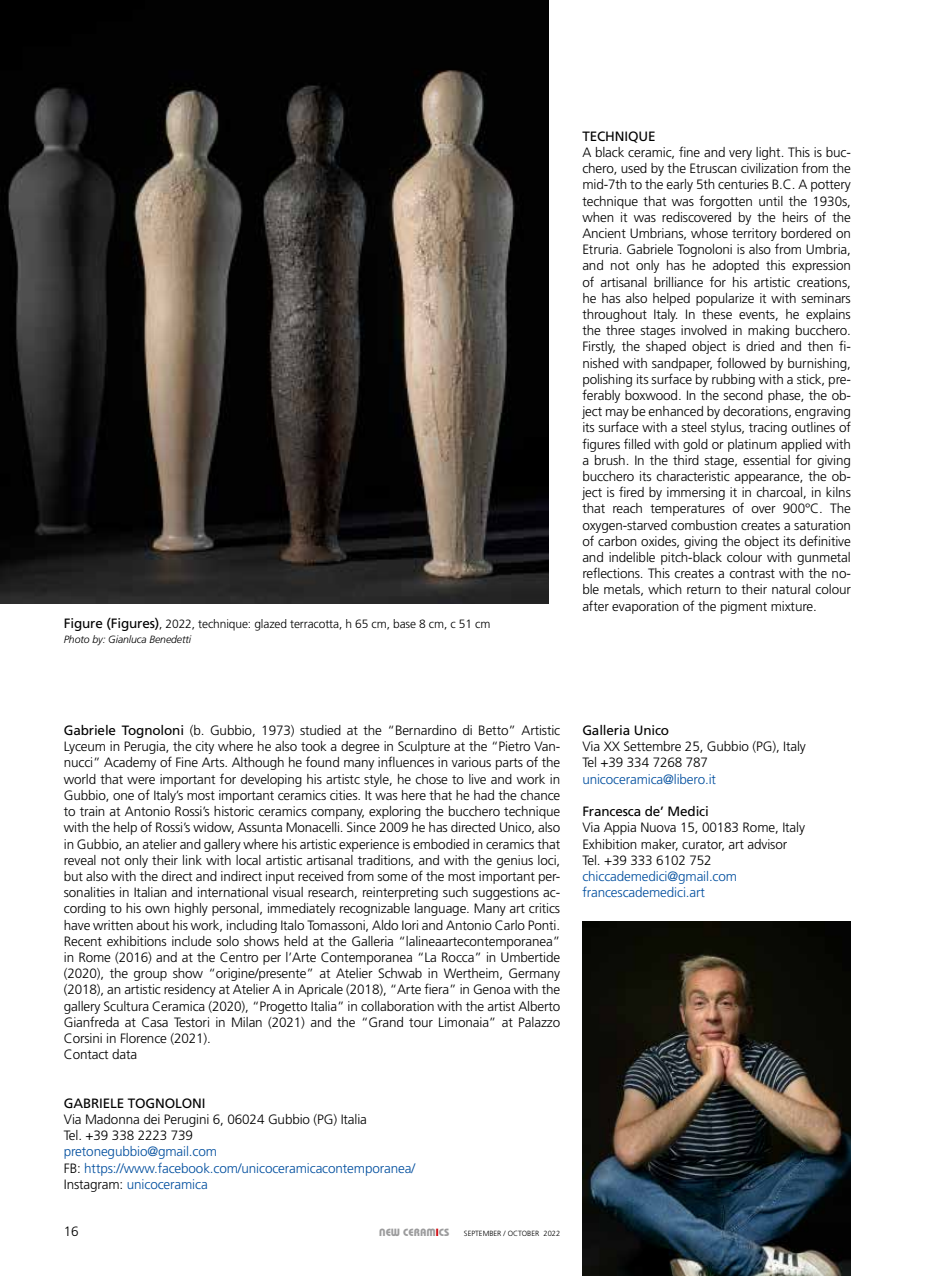
<style>
.page{position:relative;width:936px;height:1276px;background:#fff}
.page>*{position:absolute;margin:0;border:0;box-sizing:border-box;transform-origin:0 0}
.t1{font:300 13.5px/16.2px "Frutiger";letter-spacing:-.01em;color:#000}
.t2{font:300 13.5px/16.2px "Frutiger";letter-spacing:-.01em;color:#004e9e}
.t3{font:13.5px "Frutiger";letter-spacing:-.01em;color:#000}
.t4{font:300 12px "Frutiger";letter-spacing:-.01em;color:#000}
.t5{font:italic 300 10.5px "Frutiger";letter-spacing:-.01em;color:#000}
.t6{font:10.5px "Keramik";color:#9c9c9d}
.t7{font:300 7.5px "Frutiger";color:#000}
.s1{font-weight:400;font-size:13.5px}
.s2{font-weight:400}
.s3{color:#000}
.s4{color:#ce0107}
</style>
<div class="page">
<img style="left:582px;top:921px;width:268px;height:355px">
<img style="left:0;top:0;width:548px;height:604px">
<p class="t4" style="left:64px;top:617px;width:428px"><span class="s1">Figure (Figures)</span>, 2022, technique: glazed terracotta, h 65 cm, base 8 cm, c 51 cm</p>
<p class="t5" style="left:64px;top:633px;width:129px">Photo by: Gianluca Benedetti</p>
<p class="t3" style="left:582px;top:128px;width:75px">Technique</p>
<p class="t1" style="left:582px;top:144px;width:270px;text-align:justify">A black ceramic, fine and very light. This is buc&shy;chero, used by the Etruscan civilization from the mid-7th to the early 5th centuries B.C. A pottery technique that was forgotten until the 1930s, when it was rediscovered by the heirs of the Ancient Umbrians, whose territory bordered on Etruria. Gabriele Tognoloni is also from Umbria, and not only has he adopted this expression of artisanal brilliance for his artistic creations, he has also helped popularize it with seminars throughout Italy. In these events, he explains the three stages involved in making bucchero.<br>Firstly, the shaped object is dried and then fi&shy;nished with sandpaper, followed by burnishing, polishing its surface by rubbing with a stick, pre&shy;ferably boxwood. In the second phase, the ob&shy;ject may be enhanced by decorations, engraving its surface with a steel stylus, tracing outlines of figures filled with gold or platinum applied with a brush. In the third stage, essential for giving bucchero its characteristic appearance, the ob&shy;ject is fired by immersing it in charcoal, in kilns that reach temperatures of over 900°C . The oxygen-starved combustion creates a saturation of carbon oxides, giving the object its definitive and indelible pitch-black colour with gunmetal reflections. This creates a contrast with the no&shy;ble metals, which return to their natural colour after evaporation of the pigment mixture.</p>
<p class="t1" style="left:64px;top:722px;width:498px"><span class="s2">Gabriele Tognoloni</span> (b. Gubbio, 1973) studied at the “Bernardino di Betto” Artistic Lyceum in Perugia, the city where he also took a degree in Sculpture at the “Pietro Van&shy;nucci” Academy of Fine Arts. Although he found many influences in various parts of the world that were important for developing his artistc style, he chose to live and work in Gubbio, one of Italy’s most important ceramics cities. It was here that he had the chance to train at Antonio Rossi’s historic ceramics company, exploring the bucchero technique with the help of Rossi’s widow, Assunta Monacelli. Since 2009 he has directed Unico, also in Gubbio, an atelier and gallery where his artistic experience is embodied in ceramics that reveal not only their link with local artistic artisanal traditions, and with the genius loci, but also with the direct and indirect input received from some of the most important per&shy;sonalities in Italian and international visual research, reinterpreting such suggestions ac&shy;cording to his own highly personal, immediately recognizable language. Many art critics have written about his work, including Italo Tomassoni, Aldo Iori and Antonio Carlo Ponti.<br>Recent exhibitions include solo shows held at the Galleria “lalineaartecontemporanea” in Rome (2016) and at the Centro per l’Arte Contemporanea “La Rocca” in Umbertide (2020), the group show “origine/presente” at Atelier Schwab in Wertheim, Germany (2018), an artistic residency at Atelier A in Apricale (2018), “Arte fiera” in Genoa with the gallery Scultura Ceramica (2020), “Progetto Italia” in collaboration with the artist Alberto Gianfreda at Casa Testori in M ilan (2021) and the “Grand tour Limonaia” at Palazzo Corsini in Florence (2021).<br>C ontact data</p>
<p class="t3" style="left:64px;top:1095px;width:141px">Gabri ele Tognoloni</p>
<p class="t1" style="left:64px;top:1111px;width:305px">Via Madonna dei Perugini 6, 06024 Gubbio (PG) Italia<br>Tel. +39 338 2223 739</p>
<p class="t2" style="left:64px;top:1143px;width:353px">pretonegubbio@gmail.com<br><span class="s3">FB:</span> https://www.facebook.com/unicoceramicacontemporanea/<br><span class="s3">Instagram:</span> unicoceramica</p>
<p class="t1" style="left:64px;top:1223px;width:17px">16</p>
<p class="t6" style="left:379px;top:1225px;width:72px">NEW CERAM<span class="s4">I</span>CS</p>
<p class="t7" style="left:464px;top:1229px;width:98px">september / october 2022</p>
<p class="t3" style="left:582px;top:722px;width:88px">Galleria U nico</p>
<p class="t1" style="left:582px;top:738px;width:225px">Via XX Settembre 25, Gubbio (PG), Italy<br>Tel +39 334 7268 787</p>
<p class="t2" style="left:582px;top:771px;width:135px">unicoceramica@libero.it</p>
<p class="t3" style="left:582px;top:803px;width:128px">Francesca de’ Medici</p>
<p class="t1" style="left:582px;top:819px;width:224px">Via Appia Nuova 15, 00183 Rome, Italy<br>Exhibition maker, curator, art advisor<br>Tel. +39 333 6102 752</p>
<p class="t2" style="left:582px;top:868px;width:156px">chiccademedici@gmail.com francescademedici.art</p>
</div>
